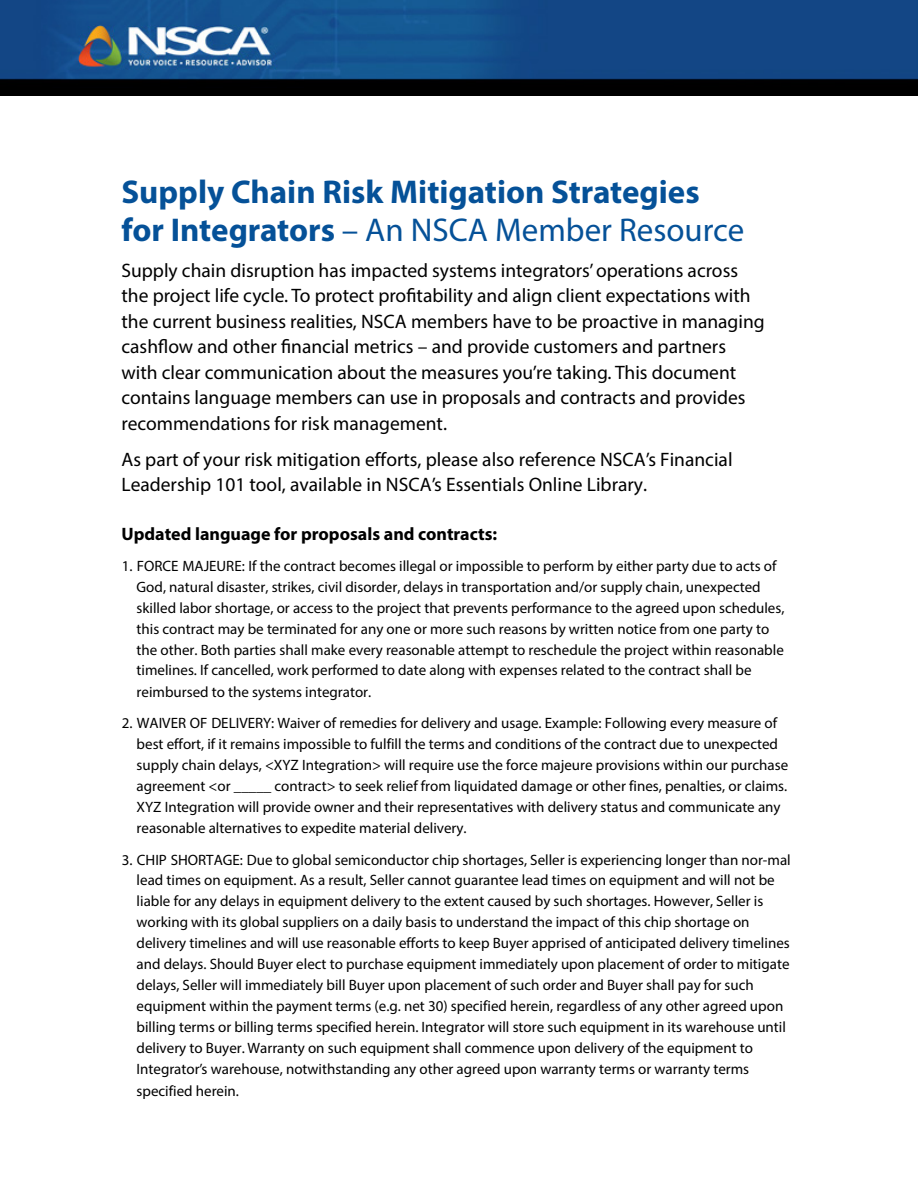
<style>
.page{position:relative;width:918px;height:1188px;background:#fff}
.page>*{position:absolute;margin:0;border:0;box-sizing:border-box;transform-origin:0 0}
.t1{font:700 33px/37.7px "Myriad Pro";color:#055198}
.t2{font:19.5px/25.5px "Myriad Pro";color:#000}
.t3{font:700 18px "Myriad Pro";color:#000}
.t4{font:15px/21px "Myriad Pro";color:#000}
.s1{font-weight:400}
</style>
<div class="page">
<img style="left:0;top:0;width:918px;height:96px">
<h1 class="t1" style="left:122px;top:172px;width:624px">Supply Chain Risk Mitigation Strategies for Integrators <span class="s1">– An NSCA Member Resource</span></h1>
<p class="t2" style="left:121px;top:257px;width:645px">Supply chain disruption has impacted systems integrators’ operations across the project life cycle. To protect profitability and align client expectations with the current business realities, NSCA members have to be proactive in managing cashflow and other financial metrics – and provide customers and partners with clear communication about the measures you’re taking. This document contains language members can use in proposals and contracts and provides recommendations for risk management.</p>
<h2 class="t2" style="left:121px;top:447px;width:613px;line-height:24.8px">As part of your risk mitigation efforts, please also reference NSCA’s Financial<br>Leadership 101 tool, available in NSCA’s Essentials Online Library.</h2>
<p class="t3" style="left:121px;top:522px;width:377px">Updated language for proposals and contracts:</p>
<p class="t4" style="left:137px;top:555px;width:649px;text-indent:-15px">1. FORCE MAJEURE: If the contract becomes illegal or impossible to perform by either party due to acts of God, natural disaster, strikes, civil disorder, delays in transportation and/or supply chain, unexpected skilled labor shortage, or access to the project that prevents performance to the agreed upon schedules, this contract may be terminated for any one or more such reasons by written notice from one party to the other. Both parties shall make every reasonable attempt to reschedule the project within reasonable timelines. If cancelled, work performed to date along with expenses related to the contract shall be reimbursed to the systems integrator.</p>
<p class="t4" style="left:137px;top:712px;width:653px;text-indent:-15px">2. WAIVER OF DELIVERY: Waiver of remedies for delivery and usage. Example: Following every measure of best effort, if it remains impossible to fulfill the terms and conditions of the contract due to unexpected supply chain delays, &lt;XYZ Integration&gt; will require use the force majeure provisions within our purchase agreement &lt;or _____ contract&gt; to seek relief from liquidated damage or other fines, penalties, or claims.<br>XYZ Integration will provide owner and their representatives with delivery status and communicate any reasonable alternatives to expedite material delivery.</p>
<p class="t4" style="left:137px;top:849px;width:656px;text-indent:-15px">3. CHIP SHORTAGE: Due to global semiconductor chip shortages, Seller is experiencing longer than nor-mal lead times on equipment. As a result, Seller cannot guarantee lead times on equipment and will not be liable for any delays in equipment delivery to the extent caused by such shortages. However, Seller is working with its global suppliers on a daily basis to understand the impact of this chip shortage on delivery timelines and will use reasonable efforts to keep Buyer apprised of anticipated delivery timelines and delays. Should Buyer elect to purchase equipment immediately upon placement of order to mitigate delays, Seller will immediately bill Buyer upon placement of such order and Buyer shall pay for such equipment within the payment terms (e.g. net 30) specified herein, regardless of any other agreed upon billing terms or billing terms specified herein. Integrator will store such equipment in its warehouse until delivery to Buyer. Warranty on such equipment shall commence upon delivery of the equipment to Integrator’s warehouse, notwithstanding any other agreed upon warranty terms or warranty terms specified herein.</p>
</div>
